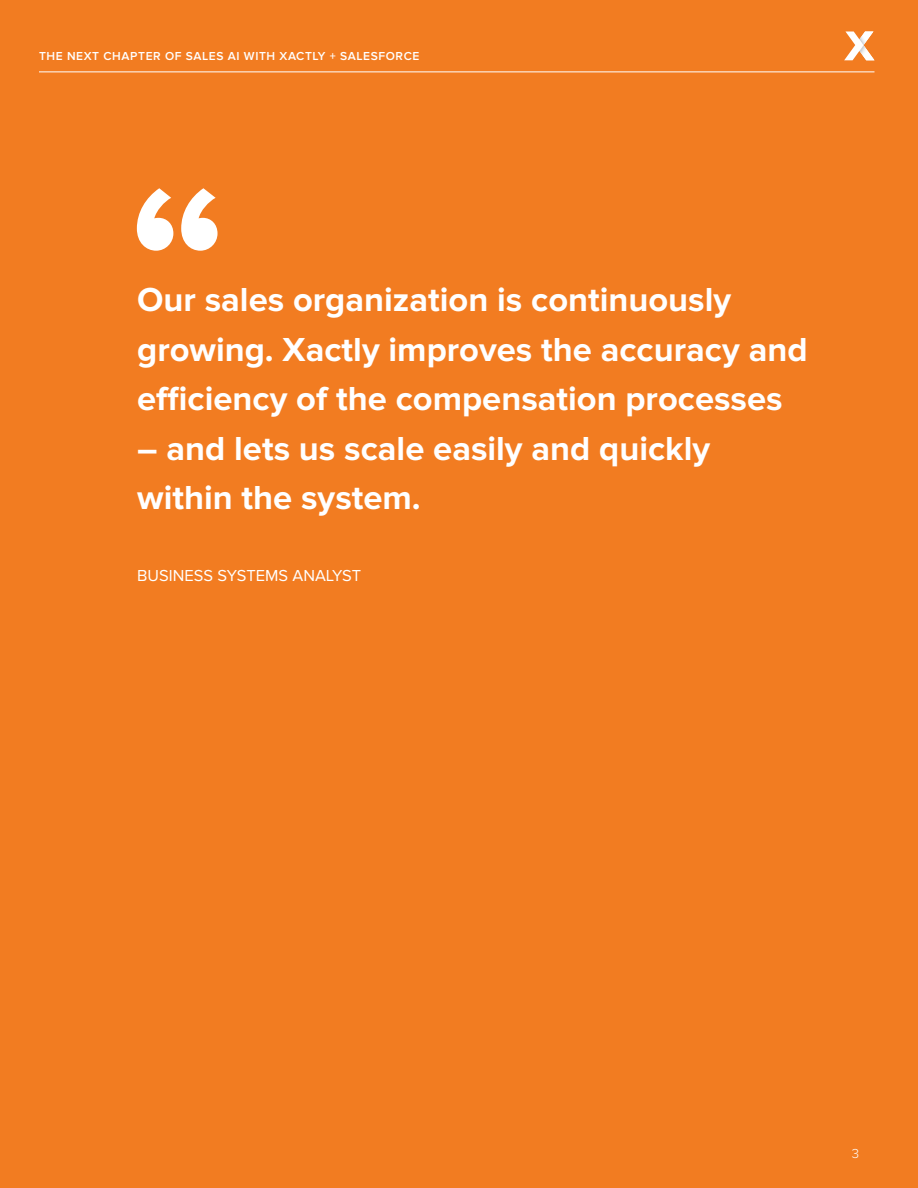
<style>
.page{position:relative;width:918px;height:1188px;background:#f27c21}
.page>*{position:absolute;margin:0;border:0;box-sizing:border-box;transform-origin:0 0}
.t1{font:700 217.5px "Proxima Nova";color:#fff}
.t2{font:700 34.5px/49.5px "Proxima Nova";color:#fff}
.t3{font:16.5px "Proxima Nova";color:#fff}
.t4{font:300 13.5px "Proxima Nova";color:#fff}
.t5{font:600 12px "Proxima Nova";letter-spacing:.05em;color:#fff}
</style>
<div class="page">
<svg style="left:844px;top:31px;width:31px;height:29px"></svg>
<hr style="left:39px;top:72px;width:835px;height:1px;background:#fff">
<p class="t5" style="left:39px;top:50px;width:382px">THE NEXT CHAPTER OF SALES AI WITH XACTLY + SALESFORCE</p>
<h1 class="t1" style="left:128px;top:138px;width:101px">“</h1>
<p class="t2" style="left:137px;top:276px;width:672px">Our sales organization is continuously growing. Xactly improves the accuracy and efficiency of the compensation processes</p>
<p class="t2" style="left:137px;top:424px;width:575px">– and lets us scale easily and quickly within the system.</p>
<p class="t3" style="left:137px;top:566px;width:226px">BUSINESS SYSTEMS ANALYST</p>
<p class="t4" style="left:852px;top:1146px;width:9px">3</p>
</div>
